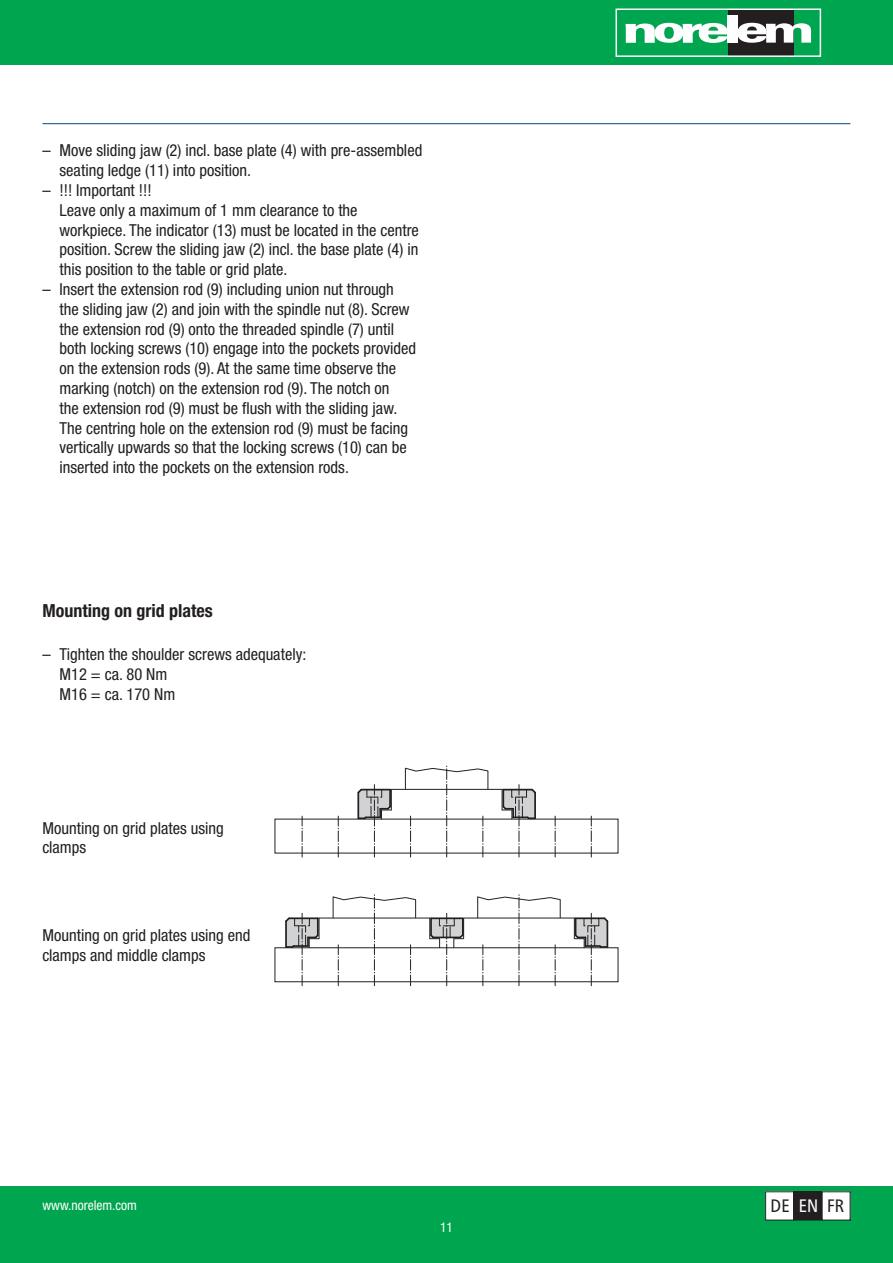
<style>
.page{position:relative;width:893px;height:1263px;background:#fff}
.page>*{position:absolute;margin:0;border:0;box-sizing:border-box;transform-origin:0 0}
.t1{font:700 condensed 18px "Helvetica Neue LTW1 G";color:#231f20}
.t2{font:condensed 18px "Frutiger Neue LTW1 G";color:#231f20}
.t3{font:condensed 16.5px/19.8px "Helvetica Neue LTW1 G";color:#231f20}
.t4{font:condensed 13.5px "Helvetica Neue LTW1 G";color:#fff}
.s1{color:#fff}
</style>
<div class="page">
<div style="left:0;top:0;width:893px;height:65px;background:#00a54f"></div>
<div style="left:0;top:1186px;width:893px;height:77px;background:#00a54f"></div>
<div style="left:728px;top:9px;width:65px;height:47px;background:#231f20"></div>
<svg style="left:625px;top:23px;width:103px;height:20px"></svg>
<div style="left:728px;top:15px;width:10px;height:28px;background:#fff"></div>
<svg style="left:738px;top:23px;width:73px;height:20px"></svg>
<div style="left:615px;top:9px;width:206px;height:48px;border:2px solid #fff"></div>
<div style="left:766px;top:1192px;width:28px;height:28px;background:#fff"></div>
<div style="left:794px;top:1192px;width:28px;height:28px;background:#231f20"></div>
<div style="left:793px;top:1191px;width:29px;height:29px;border:1px solid #231f20"></div>
<div style="left:822px;top:1192px;width:28px;height:28px;background:#fff"></div>
<svg style="left:850px;top:1191px;width:1px;height:29px"></svg>
<hr style="left:43px;top:123px;width:807px;height:1px;background:#01448c">
<svg style="left:302px;top:816px;width:1px;height:41px"></svg>
<svg style="left:338px;top:816px;width:1px;height:41px"></svg>
<svg style="left:555px;top:816px;width:1px;height:41px"></svg>
<svg style="left:591px;top:816px;width:1px;height:41px"></svg>
<hr style="left:391px;top:789px;width:111px;height:1px;background:#231f20">
<svg style="left:356px;top:785px;width:36px;height:72px"></svg>
<svg style="left:501px;top:785px;width:36px;height:72px"></svg>
<svg style="left:405px;top:766px;width:83px;height:91px"></svg>
<div style="left:275px;top:947px;width:343px;height:35px;border:1px solid #231f20"></div>
<hr style="left:319px;top:918px;width:111px;height:1px;background:#231f20">
<svg style="left:284px;top:913px;width:36px;height:73px"></svg>
<svg style="left:333px;top:895px;width:83px;height:91px"></svg>
<hr style="left:464px;top:918px;width:110px;height:1px;background:#231f20">
<svg style="left:429px;top:913px;width:36px;height:73px"></svg>
<svg style="left:573px;top:913px;width:37px;height:73px"></svg>
<svg style="left:477px;top:895px;width:84px;height:91px"></svg>
<p class="t3" style="left:60px;top:141px;width:364px;text-indent:-17px">– Move sliding jaw (2) incl. base plate (4) with pre-assembled seating ledge (11) into position.</p>
<p class="t3" style="left:60px;top:180px;width:361px;text-indent:-17px">– !!! Important !!!<br>Leave only a maximum of 1 mm clearance to the workpiece. The indicator (13) must be located in the centre position. Screw the sliding jaw (2) incl. the base plate (4) in this position to the table or grid plate.</p>
<p class="t3" style="left:60px;top:279px;width:358px;text-indent:-17px">– Insert the extension rod (9) including union nut through the sliding jaw (2) and join with the spindle nut (8). Screw the extension rod (9) onto the threaded spindle (7) until both locking screws (10) engage into the pockets provided on the extension rods (9). At the same time observe the marking (notch) on the extension rod (9). The notch on<br>the extension rod (9) must be flush with the sliding jaw.<br>The centring hole on the extension rod (9) must be facing vertically upwards so that the locking screws (10) can be inserted into the pockets on the extension rods.</p>
<p class="t1" style="left:43px;top:599px;width:172px">Mounting on grid plates</p>
<p class="t3" style="left:60px;top:645px;width:248px;text-indent:-17px">– Tighten the shoulder screws adequately:<br>M12 = ca. 80 Nm<br>M16 = ca. 170 Nm</p>
<p class="t3" style="left:43px;top:818px;width:183px">Mounting on grid plates using clamps</p>
<p class="t3" style="left:43px;top:925px;width:209px">Mounting on grid plates using end clamps and middle clamps</p>
<p class="t4" style="left:43px;top:1197px;width:96px">www.norelem.com</p>
<p class="t4" style="left:440px;top:1219px;width:14px">11</p>
<p class="t2" style="left:771px;top:1192px;width:102px">DE <span class="s1">EN</span> FR ES</p>
</div>
